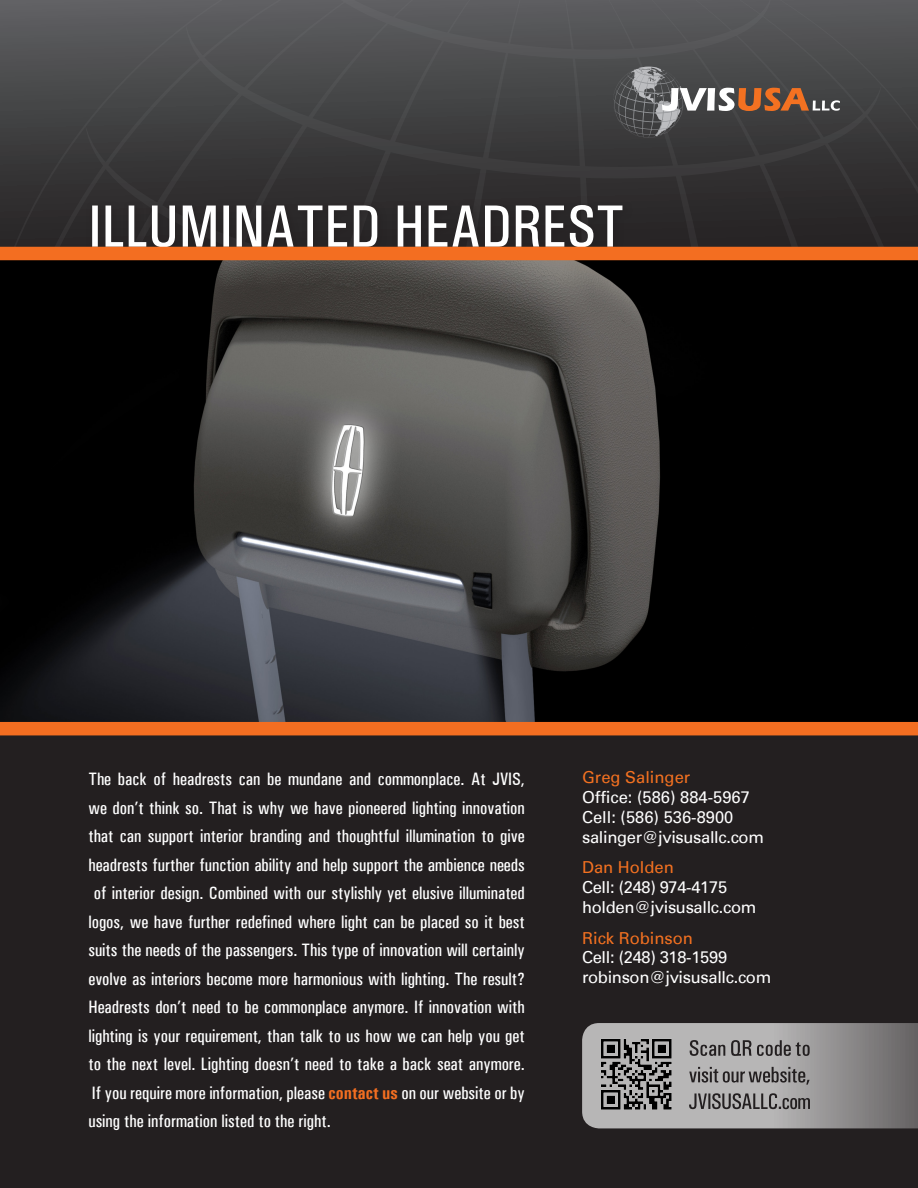
<style>
.page{position:relative;width:918px;height:1188px;background:#231f20}
.page>*{position:absolute;margin:0;border:0;box-sizing:border-box;transform-origin:0 0}
.t1{font:500 59.85px "Univers Condensed";color:#fff}
.t2{font:500 18px/28.5px "Univers Condensed";color:#fff;text-align:justify}
.t3{font:16.5px/19.8px "Univers";letter-spacing:-.02em;color:#fff}
.t4{font:16.5px/19.8px "Univers";color:#fff}
.s1{font-weight:700;color:#f36e21}
.s2{color:#f37121}
</style>
<div class="page">
<svg style="left:0;top:0;width:918px;height:247px"></svg>
<img style="left:0;top:260px;width:918px;height:462px">
<div style="left:86px;top:200px;width:547px;height:58px;background:#282626"></div>
<div style="left:0;top:247px;width:918px;height:13px;background:#f36e21"></div>
<div style="left:0;top:722px;width:918px;height:13px;background:#f36e21"></div>
<svg style="left:613px;top:67px;width:227px;height:71px;background:#605955"></svg>
<svg style="left:582px;top:1023px;width:336px;height:105px;background:#918f8f"></svg>
<p class="t1" style="left:88px;top:191px;width:537px">ILLUMINATED HEADREST</p>
<p class="t2" style="left:88px;top:765px;width:438px">The back of headrests can be mundane and commonplace. At JVIS, we don’t think so. That is why we have pioneered lighting innovation that can support interior branding and thoughtful illumination to give headrests further function ability and help support the ambience needs of interior design. Combined with our stylishly yet elusive illuminated logos, we have further redefined where light can be placed so it best suits the needs of the passengers. This type of innovation will certainly evolve as interiors become more harmonious with lighting. The result?<br>Headrests don’t need to be commonplace anymore. If innovation with lighting is your requirement, than talk to us how we can help you get to the next level. Lighting doesn’t need to take a back seat anymore.<br>If you require more information, please <span class="s1">contact us</span> on our website or by using the information listed to the right.</p>
<p class="t4" style="left:582px;top:768px;width:183px"><span class="s2">Greg Salinger<br></span>Office: (586) 884-5967<br>Cell: (586) 536-8900 salinger@jvisusallc.com</p>
<p class="t3" style="left:582px;top:858px;width:176px"><span class="s2">Dan Holden<br></span>Cell: (248) 974-4175 holden@jvisusallc.com</p>
<p class="t3" style="left:582px;top:928px;width:191px"><span class="s2">Rick Robinson<br></span>Cell: (248) 318-1599 robinson@jvisusallc.com</p>
</div>
